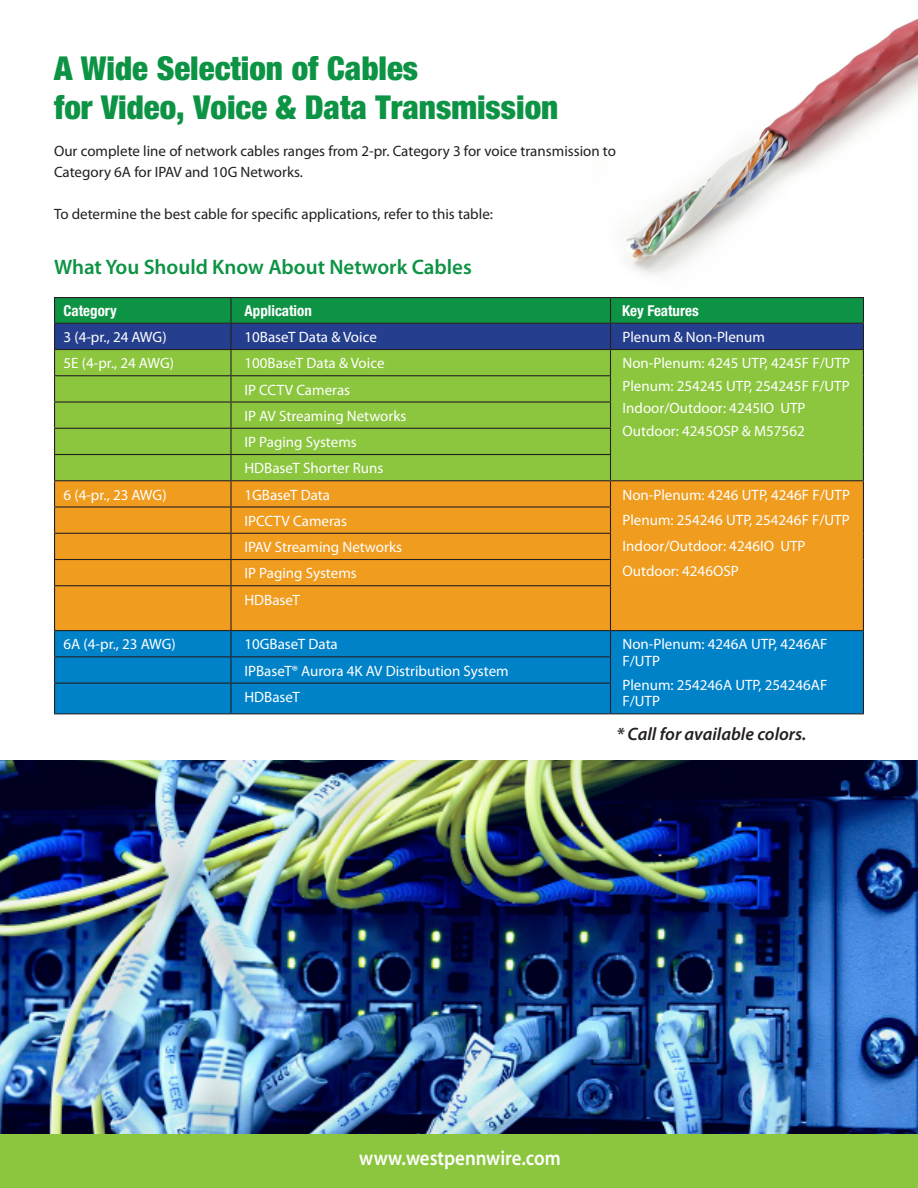
<style>
.page{position:relative;width:918px;height:1188px;background:#fff}
.page>*{position:absolute;margin:0;border:0;box-sizing:border-box;transform-origin:0 0}
.t1{font:900 condensed 33px "Helvetica Neue LT Std";color:#0d9344}
.t2{font:600 21px "Myriad Pro";color:#0d9344}
.t3{font:600 21px "Myriad Pro";color:#fff;scale:.9 1}
.t4{font:italic 600 18px "Myriad Pro";color:#231f20}
.t5{font:15px/16.5px "Myriad Pro";color:#fff}
.t6{font:15px/21px "Myriad Pro";color:#231f20}
.t7{font:700 condensed 15px "Helvetica Neue LT Std";color:#fff}
</style>
<div class="page">
<img style="left:626px;top:18px;width:292px;height:257px">
<img style="left:0;top:761px;width:918px;height:373px">
<div style="left:0;top:1134px;width:918px;height:54px;background:#8bc63e"></div>
<div style="left:55px;top:586px;width:808px;height:44px;background:#f09c1f"></div>
<div style="left:55px;top:631px;width:808px;height:82px;background:#0082c9"></div>
<hr style="left:54px;top:297px;width:177px;height:1px;background:#231f20">
<hr style="left:231px;top:297px;width:379px;height:1px;background:#231f20">
<hr style="left:610px;top:297px;width:254px;height:1px;background:#231f20">
<svg style="left:54px;top:298px;width:810px;height:288px;background:#97a039"></svg>
<hr style="left:54px;top:585px;width:177px;height:1px;background:#231f20">
<hr style="left:54px;top:586px;width:1px;height:44px;background:#231f20">
<hr style="left:231px;top:585px;width:380px;height:1px;background:#231f20">
<hr style="left:230px;top:586px;width:2px;height:44px;background:#231f20">
<hr style="left:610px;top:586px;width:1px;height:44px;background:#231f20">
<hr style="left:863px;top:586px;width:1px;height:44px;background:#231f20">
<hr style="left:54px;top:630px;width:177px;height:1px;background:#231f20">
<hr style="left:231px;top:630px;width:379px;height:1px;background:#231f20">
<hr style="left:230px;top:631px;width:2px;height:25px;background:#231f20">
<hr style="left:610px;top:630px;width:254px;height:1px;background:#231f20">
<hr style="left:54px;top:656px;width:177px;height:1px;background:#231f20">
<hr style="left:231px;top:656px;width:380px;height:1px;background:#231f20">
<hr style="left:230px;top:657px;width:2px;height:26px;background:#231f20">
<svg style="left:863px;top:631px;width:1px;height:52px"></svg>
<hr style="left:54px;top:683px;width:177px;height:1px;background:#231f20">
<svg style="left:54px;top:631px;width:1px;height:82px"></svg>
<hr style="left:231px;top:683px;width:380px;height:1px;background:#231f20">
<hr style="left:230px;top:684px;width:2px;height:29px;background:#231f20">
<svg style="left:610px;top:631px;width:1px;height:82px"></svg>
<hr style="left:863px;top:683px;width:1px;height:30px;background:#231f20">
<hr style="left:54px;top:713px;width:177px;height:1px;background:#231f20">
<hr style="left:231px;top:713px;width:379px;height:1px;background:#231f20">
<hr style="left:610px;top:713px;width:254px;height:1px;background:#231f20">
<p class="t1" style="left:54px;top:48px;width:366px">A Wide Selection of Cables</p>
<p class="t1" style="left:54px;top:87px;width:506px">for Video, Voice &amp; Data Transmission</p>
<p class="t6" style="left:54px;top:141px;width:564px">Our complete line of network cables ranges from 2-pr. Category 3 for voice transmission to<br>Category 6A for IPAV and 10G Networks.</p>
<p class="t6" style="left:54px;top:204px;width:440px">To determine the best cable for specific applications, refer to this table:</p>
<p class="t2" style="left:54px;top:253px;width:419px">What You Should Know About Network Cables</p>
<p class="t7" style="left:64px;top:301px;width:55px">Category</p>
<p class="t7" style="left:244px;top:301px;width:69px">Application</p>
<p class="t7" style="left:622px;top:301px;width:78px">Key Features</p>
<p class="t5" style="left:64px;top:328px;width:105px">3 (4-pr., 24 AWG)</p>
<p class="t5" style="left:244px;top:328px;width:134px">10BaseT Data &amp; Voice</p>
<p class="t5" style="left:622px;top:328px;width:144px">Plenum &amp; Non-Plenum</p>
<p class="t5" style="left:64px;top:355px;width:112px">5E (4-pr., 24 AWG)</p>
<p class="t5" style="left:244px;top:355px;width:142px">100BaseT Data &amp; Voice</p>
<p class="t5" style="left:622px;top:355px;width:229px">Non-Plenum: 4245 UTP, 4245F F/UTP</p>
<p class="t5" style="left:622px;top:377px;width:229px">Plenum: 254245 UTP, 254245F F/UTP</p>
<p class="t5" style="left:622px;top:400px;width:185px">Indoor/Outdoor: 4245IO UTP</p>
<p class="t5" style="left:622px;top:422px;width:184px">Outdoor: 4245OSP &amp; M57562</p>
<p class="t5" style="left:244px;top:381px;width:107px">IP CCTV Cameras</p>
<p class="t5" style="left:244px;top:407px;width:163px">IP AV Streaming Networks</p>
<p class="t5" style="left:244px;top:433px;width:114px">IP Paging Systems</p>
<p class="t5" style="left:244px;top:460px;width:141px">HDBaseT Shorter Runs</p>
<p class="t5" style="left:64px;top:486px;width:105px">6 (4-pr., 23 AWG)</p>
<p class="t5" style="left:244px;top:486px;width:87px">1GBaseT Data</p>
<p class="t5" style="left:622px;top:486px;width:229px">Non-Plenum: 4246 UTP, 4246F F/UTP</p>
<p class="t5" style="left:622px;top:511px;width:229px">Plenum: 254246 UTP, 254246F F/UTP</p>
<p class="t5" style="left:622px;top:537px;width:185px">Indoor/Outdoor: 4246IO UTP</p>
<p class="t5" style="left:622px;top:562px;width:118px">Outdoor: 4246OSP</p>
<p class="t5" style="left:244px;top:512px;width:104px">IPCCTV Cameras</p>
<p class="t5" style="left:244px;top:538px;width:159px">IPAV Streaming Networks</p>
<p class="t5" style="left:244px;top:565px;width:114px">IP Paging Systems</p>
<p class="t5" style="left:244px;top:591px;width:57px">HDBaseT</p>
<p class="t5" style="left:64px;top:636px;width:114px">6A (4-pr., 23 AWG)</p>
<p class="t5" style="left:244px;top:636px;width:95px">10GBaseT Data</p>
<p class="t5" style="left:622px;top:636px;width:207px">Non-Plenum: 4246A UTP, 4246AF<br>F/UTP</p>
<p class="t5" style="left:622px;top:676px;width:206px">Plenum: 254246A UTP, 254246AF<br>F/UTP</p>
<p class="t5" style="left:244px;top:662px;width:266px">IPBaseT® Aurora 4K AV Distribution System</p>
<p class="t5" style="left:244px;top:688px;width:57px">HDBaseT</p>
<p class="t4" style="left:616px;top:722px;width:191px">* Call for available colors.</p>
<p class="t3" style="left:359px;top:1145px;width:225px">www.westpennwire.com</p>
</div>
